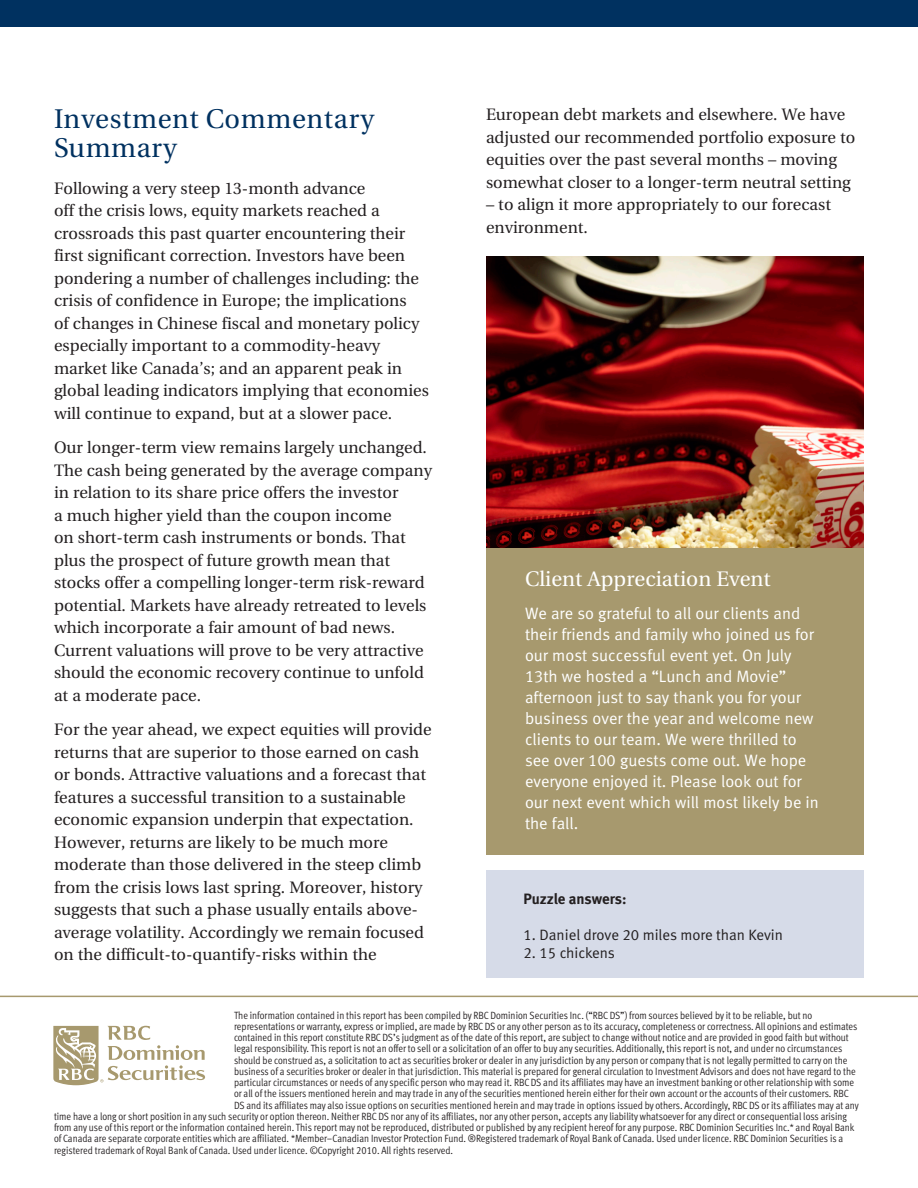
<style>
.page{position:relative;width:918px;height:1188px;background:#fff}
.page>*{position:absolute;margin:0;border:0;box-sizing:border-box;transform-origin:0 0}
.Subhead{font:27px/28.5px "Utopia";letter-spacing:.025em;color:#003160}
._2__Body_copy{font:21px "Utopia";color:#fff}
._2__Body_copy-2{font:16.5px/22.5px "Utopia";color:#231f20}
._2__Body_copy-3{font:16.5px/21px "Meta Normal LF";color:#fff}
.t1{font:15px "Meta Normal LF";color:#231f20}
.t2{font:15px "Meta Bold LF";letter-spacing:-.005em;color:#231f20}
.Body{font:10.5px "Meta Cond Normal LF";color:#231f20}
</style>
<div class="page">
<div style="left:486px;top:870px;width:378px;height:108px;background:#d6dbe8"></div>
<div style="left:0;top:0;width:918px;height:27px;background:#003160"></div>
<svg style="left:53px;top:1026px;width:152px;height:59px"></svg>
<hr style="left:0;top:996px;width:918px;height:1px;background:#a7996e">
<div style="left:486px;top:546px;width:378px;height:309px;background:#a7996e"></div>
<img style="left:486px;top:256px;width:378px;height:292px">
<p class="Subhead" style="left:54px;top:105px;width:322px">Investment Commentary<br>Summary</p>
<p class="_2__Body_copy-2" style="left:486px;top:104px;width:371px">European debt markets and elsewhere. We have adjusted our recommended portfolio exposure to equities over the past several months – moving somewhat closer to a longer-term neutral setting</p>
<p class="_2__Body_copy-2" style="left:486px;top:194px;width:347px">– to align it more appropriately to our forecast environment.</p>
<p class="_2__Body_copy-2" style="left:54px;top:177px;width:376px">Following a very steep 13-month advance<br>off the crisis lows, equity markets reached a crossroads this past quarter encountering their first significant correction. Investors have been pondering a number of challenges including: the crisis of confidence in Europe; the implications<br>of changes in Chinese fiscal and monetary policy especially important to a commodity-heavy market like Canada’s; and an apparent peak in global leading indicators implying that economies will continue to expand, but at a slower pace.</p>
<p class="_2__Body_copy-2" style="left:54px;top:437px;width:380px">Our longer-term view remains largely unchanged.<br>The cash being generated by the average company in relation to its share price offers the investor<br>a much higher yield than the coupon income<br>on short-term cash instruments or bonds. That plus the prospect of future growth mean that stocks offer a compelling longer-term risk-reward potential. Markets have already retreated to levels which incorporate a fair amount of bad news.<br>Current valuations will prove to be very attractive should the economic recovery continue to unfold at a moderate pace.</p>
<p class="_2__Body_copy-2" style="left:54px;top:719px;width:379px">For the year ahead, we expect equities will provide returns that are superior to those earned on cash or bonds. Attractive valuations and a forecast that features a successful transition to a sustainable economic expansion underpin that expectation.<br>However, returns are likely to be much more moderate than those delivered in the steep climb from the crisis lows last spring. Moreover, history suggests that such a phase usually entails above&shy;average volatility. Accordingly we remain focused on the difficult-to-quantify-risks within the</p>
<p class="_2__Body_copy" style="left:525px;top:567px;width:247px">Client Appreciation Event</p>
<p class="_2__Body_copy-3" style="left:525px;top:602px;width:295px">We are so grateful to all our clients and their friends and family who joined us for our most successful event yet. On July 13th we hosted a “Lunch and Movie” afternoon just to say thank you for your business over the year and welcome new clients to our team. We were thrilled to see over 100 guests come out. We hope everyone enjoyed it. Please look out for our next event which will most likely be in the fall.</p>
<p class="t2" style="left:524px;top:890px;width:104px">Puzzle answers:</p>
<p class="t1" style="left:524px;top:926px;width:261px">1. Daniel drove 20 miles more than Kevin</p>
<p class="t1" style="left:524px;top:944px;width:93px">2. 15 chickens</p>
<p class="Body" style="left:234px;top:1009px;width:580px">The information contained in this report has been compiled by RBC Dominion Securities Inc. (“RBC DS”) from sources believed by it to be reliable, but no</p>
<p class="Body" style="left:234px;top:1020px;width:625px">representations or warranty, express or implied, are made by RBC DS or any other person as to its accuracy, completeness or correctness. All opinions and estimates</p>
<p class="Body" style="left:234px;top:1032px;width:616px">contained in this report constitute RBC DS’s judgment as of the date of this report, are subject to change without notice and are provided in good faith but without</p>
<p class="Body" style="left:234px;top:1043px;width:610px">legal responsibility. This report is not an offer to sell or a solicitation of an offer to buy any securities. Additionally, this report is not, and under no circumstances</p>
<p class="Body" style="left:234px;top:1054px;width:615px">should be construed as, a solicitation to act as securities broker or dealer in any jurisdiction by any person or company that is not legally permitted to carry on the</p>
<p class="Body" style="left:234px;top:1065px;width:623px">business of a securities broker or dealer in that jurisdiction. This material is prepared for general circulation to Investment Advisors and does not have regard to the</p>
<p class="Body" style="left:234px;top:1077px;width:622px">particular circumstances or needs of any specific person who may read it. RBC DS and its affiliates may have an investment banking or other relationship with some</p>
<p class="Body" style="left:234px;top:1088px;width:616px">or all of the issuers mentioned herein and may trade in any of the securities mentioned herein either for their own account or the accounts of their customers. RBC</p>
<p class="Body" style="left:234px;top:1099px;width:626px">DS and its affiliates may also issue options on securities mentioned herein and may trade in options issued by others. Accordingly, RBC DS or its affiliates may at any</p>
<p class="Body" style="left:54px;top:1110px;width:795px">time have a long or short position in any such security or option thereon. Neither RBC DS nor any of its affiliates, nor any other person, accepts any liability whatsoever for any direct or consequential loss arising</p>
<p class="Body" style="left:54px;top:1122px;width:802px">from any use of this report or the information contained herein. This report may not be reproduced, distributed or published by any recipient hereof for any purpose. RBC Dominion Securities Inc.* and Royal Bank</p>
<p class="Body" style="left:54px;top:1133px;width:791px">of Canada are separate corporate entities which are affiliated. *Member–Canadian Investor Protection Fund. ®Registered trademark of Royal Bank of Canada. Used under licence. RBC Dominion Securities is a</p>
<p class="Body" style="left:54px;top:1144px;width:401px">registered trademark of Royal Bank of Canada. Used under licence. ©Copyright 2010. All rights reserved.</p>
</div>
